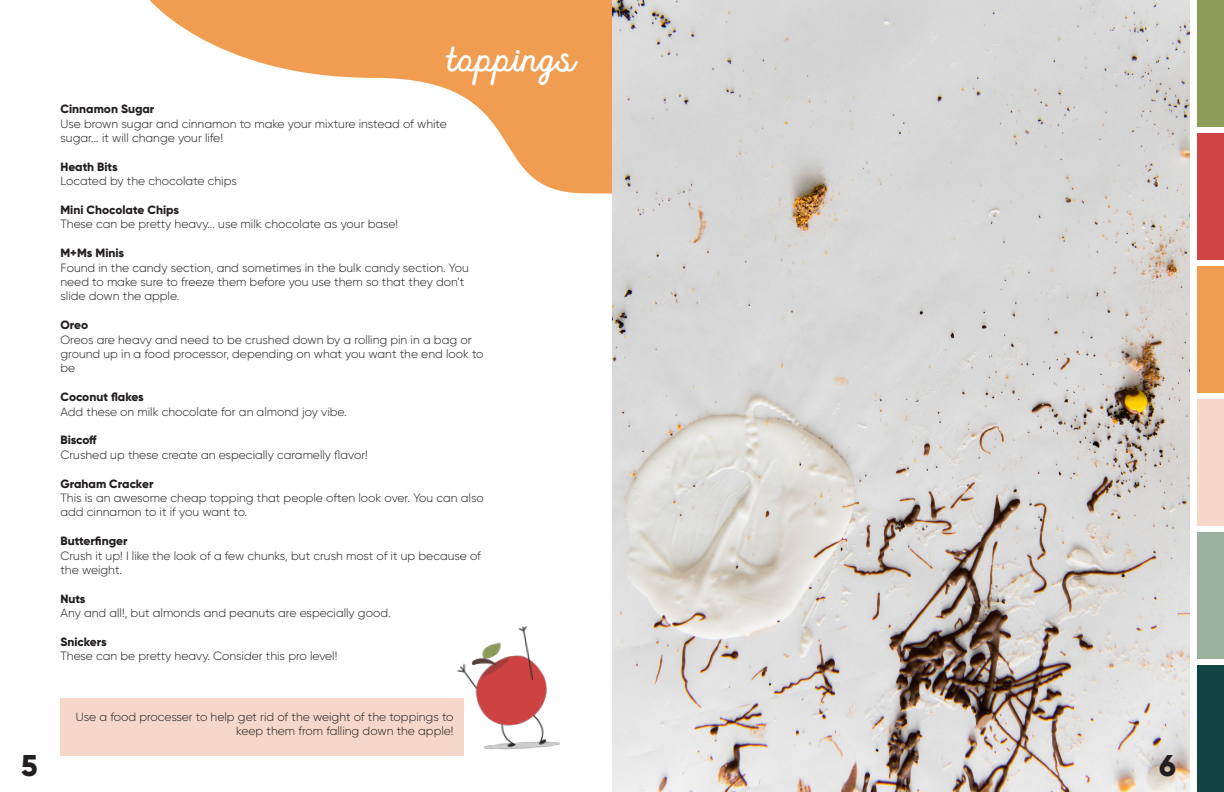
<style>
.page{position:relative;width:1224px;height:792px;background:#fff}
.page>*{position:absolute;margin:0;border:0;box-sizing:border-box;transform-origin:0 0}
.t1{font:48px "Fuster";color:#fff}
.t2{font:800 30px "Gilroy";color:#231f20}
.t3{font:300 12px/14.4px "Gilroy";color:#231f20}
.t4{font:800 12px "Gilroy";color:#231f20}
</style>
<div class="page">
<div style="left:60px;top:698px;width:404px;height:58px;background:#f6d8cb"></div>
<svg style="left:149px;top:0;width:463px;height:194px"></svg>
<img style="left:612px;top:0;width:578px;height:792px">
<div style="left:1197px;top:0;width:27px;height:127px;background:#8c9d57"></div>
<div style="left:1197px;top:133px;width:27px;height:127px;background:#d04443"></div>
<div style="left:1197px;top:266px;width:27px;height:127px;background:#f09c51"></div>
<div style="left:1197px;top:399px;width:27px;height:127px;background:#f6d8cb"></div>
<div style="left:1197px;top:532px;width:27px;height:127px;background:#9db29e"></div>
<div style="left:1197px;top:665px;width:27px;height:127px;background:#124444"></div>
<img style="left:457px;top:626px;width:103px;height:124px">
<p class="t1" style="left:448px;top:27px;width:129px">toppings</p>
<p class="t4" style="left:60px;top:101px;width:95px">Cinnamon Sugar</p>
<p class="t3" style="left:60px;top:116px;width:388px">Use brown sugar and cinnamon to make your mixture instead of white sugar... it will change your life!</p>
<p class="t4" style="left:60px;top:159px;width:59px">Heath Bits</p>
<p class="t3" style="left:60px;top:174px;width:178px">Located by the chocolate chips</p>
<p class="t4" style="left:60px;top:202px;width:120px">Mini Chocolate Chips</p>
<p class="t3" style="left:60px;top:217px;width:339px">These can be pretty heavy... use milk chocolate as your base!</p>
<p class="t4" style="left:60px;top:245px;width:65px">M+Ms Minis</p>
<p class="t3" style="left:60px;top:260px;width:410px">Found in the candy section, and sometimes in the bulk candy section. You need to make sure to freeze them before you use them so that they don’t slide down the apple.</p>
<p class="t4" style="left:60px;top:317px;width:29px">Oreo</p>
<p class="t3" style="left:60px;top:332px;width:425px">Oreos are heavy and need to be crushed down by a rolling pin in a bag or ground up in a food processor, depending on what you want the end look to be</p>
<p class="t4" style="left:60px;top:389px;width:85px">Coconut flakes</p>
<p class="t3" style="left:60px;top:404px;width:288px">Add these on milk chocolate for an almond joy vibe.</p>
<p class="t4" style="left:60px;top:433px;width:38px">Biscoff</p>
<p class="t3" style="left:60px;top:447px;width:309px">Crushed up these create an especially caramelly flavor!</p>
<p class="t4" style="left:60px;top:476px;width:94px">Graham Cracker</p>
<p class="t3" style="left:60px;top:490px;width:425px">This is an awesome cheap topping that people often look over. You can also add cinnamon to it if you want to.</p>
<p class="t4" style="left:60px;top:533px;width:69px">Butterfinger</p>
<p class="t3" style="left:60px;top:548px;width:422px">Crush it up! I like the look of a few chunks, but crush most of it up because of the weight.</p>
<p class="t4" style="left:60px;top:591px;width:27px">Nuts</p>
<p class="t3" style="left:60px;top:606px;width:332px">Any and all!, but almonds and peanuts are especially good.</p>
<p class="t4" style="left:60px;top:634px;width:48px">Snickers</p>
<p class="t3" style="left:60px;top:649px;width:278px">These can be pretty heavy. Consider this pro level!</p>
<p class="t3" style="left:76px;top:709px;width:379px;text-align:right">Use a food processer to help get rid of the weight of the toppings to keep them from falling down the apple!</p>
<p class="t2" style="left:21px;top:747px;width:18px">5</p>
<p class="t2" style="left:1159px;top:747px;width:18px">6</p>
</div>
